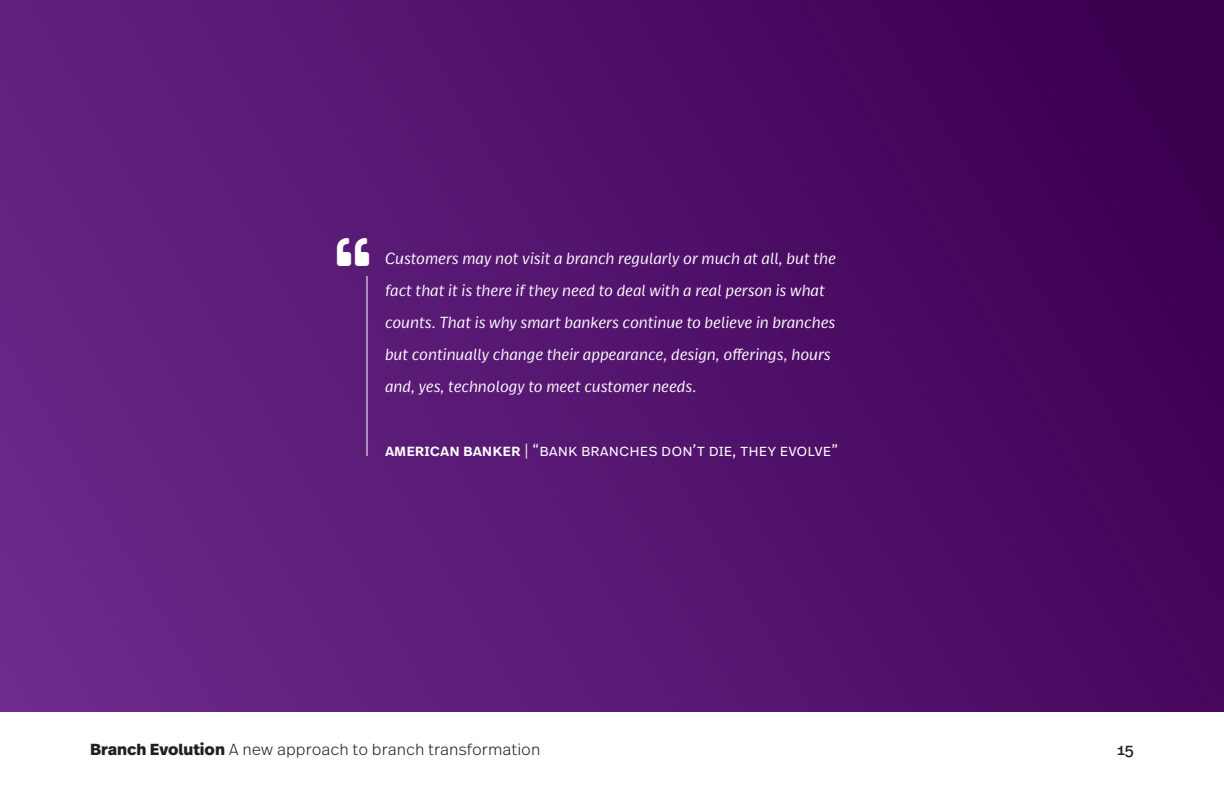
<style>
.page{position:relative;width:1224px;height:792px;background:#fff}
.page>*{position:absolute;margin:0;border:0;box-sizing:border-box;transform-origin:0 0}
.t1{font:italic 300 16px/32px "Real Text Pro";color:#fff}
.t2{font:300 16px "Real Text Pro";color:#231f20}
.t3{font:300 16px "Real Text Pro";color:#fff}
.t4{font:16px "Real Text Pro";color:#231f20}
.s1{font-weight:500}
.s2{font-weight:800}
</style>
<div class="page">
<div style="left:0;top:0;width:1224px;height:712px;background:linear-gradient(to right,#672787,#3f0154)"></div>
<hr style="left:366px;top:276px;width:2px;height:180px;background:#fff">
<svg style="left:337px;top:238px;width:32px;height:28px"></svg>
<p class="t1" style="left:385px;top:242px;width:453px;text-indent:-48px">❑◆□▼●▼ Customers may not visit a branch regularly or much at all, but the fact that it is there if they need to deal with a real person is what counts. That is why smart bankers continue to believe in branches but continually change their appearance, design, offerings, hours and, yes, technology to meet customer needs.</p>
<p class="t3" style="left:385px;top:439px;width:455px"><span class="s1">American banker</span> | “bank branches don’t die, they evolve”</p>
<p class="t2" style="left:90px;top:738px;width:452px"><span class="s2">Branch Evolution</span> A new approach to branch transformation</p>
<p class="t4" style="left:1117px;top:739px;width:18px">15</p>
</div>
